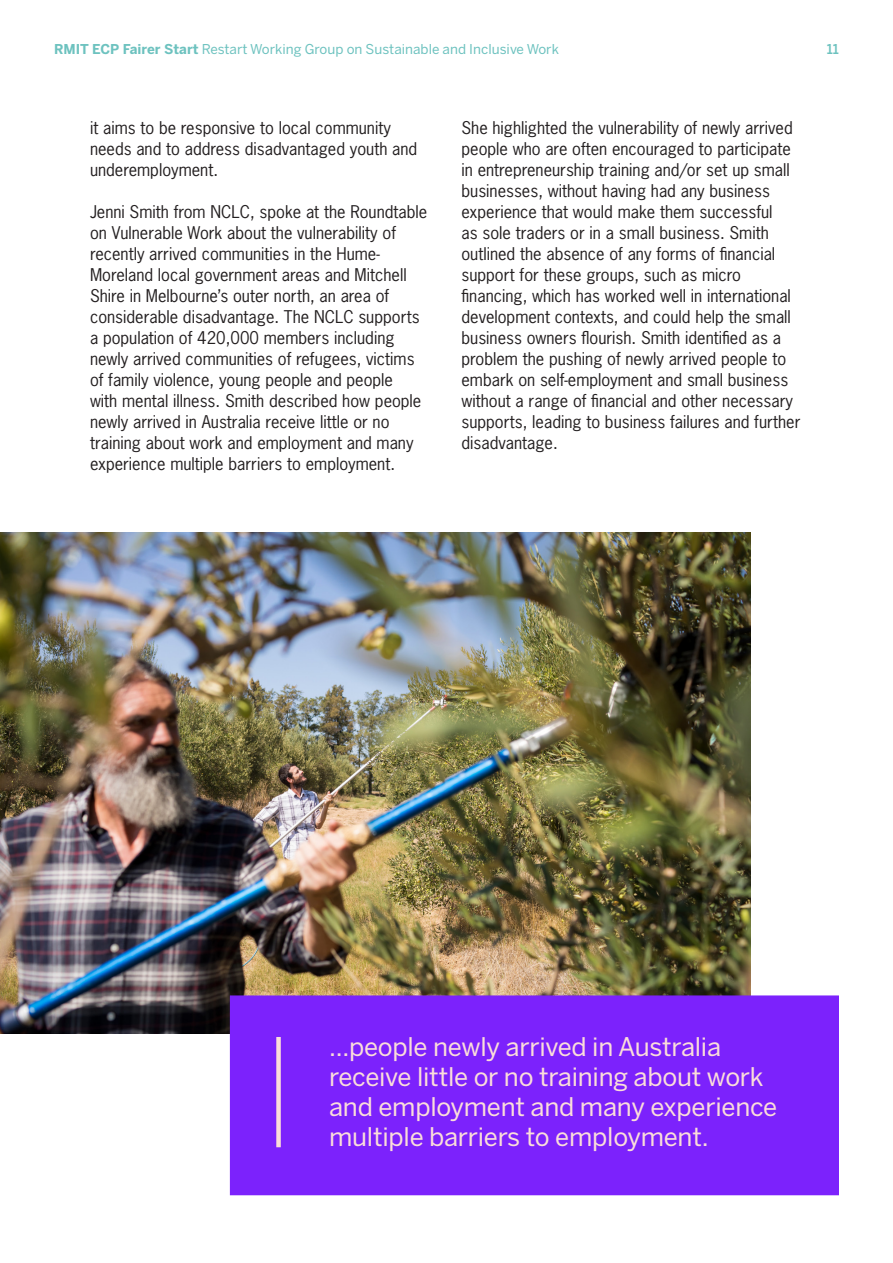
<style>
.page{position:relative;width:893px;height:1263px;background:#fff}
.page>*{position:absolute;margin:0;border:0;box-sizing:border-box;transform-origin:0 0}
.body_text{font:25.5px/30px "Benton Sans";letter-spacing:-.01em;color:#fbddda}
.t1{font:16.5px/21px "News Gothic Std";color:#231f20}
.t2{font:13.5px "Benton Sans";color:#6dc2bf}
.t3{font:500 13.5px "Benton Sans";color:#6dc2bf}
.s1{font-weight:700}
</style>
<div class="page">
<img style="left:0;top:533px;width:751px;height:500px">
<div style="left:230px;top:995px;width:609px;height:200px;background:#7c22fc;border:2px solid #7c22fc"></div>
<div style="left:276px;top:1037px;width:5px;height:110px;background:#fbddda"></div>
<p class="t2" style="left:54px;top:41px;width:506px"><span class="s1">RMIT ECP Fairer Start</span> Restart Working Group on Sustainable and Inclusive Work</p>
<p class="t3" style="left:827px;top:41px;width:14px">11</p>
<p class="t1" style="left:90px;top:117px;width:329px">it aims to be responsive to local community needs and to address disadvantaged youth and underemployment.</p>
<p class="t1" style="left:90px;top:201px;width:339px">Jenni Smith from NCLC, spoke at the Roundtable on Vulnerable Work about the vulnerability of recently arrived communities in the Hume-Moreland local government areas and Mitchell Shire in Melbourne’s outer north, an area of considerable disadvantage. The NCLC supports a population of 420,000 members including newly arrived communities of refugees, victims of family violence, young people and people<br>with mental illness. Smith described how people newly arrived in Australia receive little or no training about work and employment and many experience multiple barriers to employment.</p>
<p class="t1" style="left:461px;top:117px;width:340px">She highlighted the vulnerability of newly arrived people who are often encouraged to participate in entrepreneurship training and/or set up small businesses, without having had any business experience that would make them successful<br>as sole traders or in a small business. Smith outlined the absence of any forms of financial support for these groups, such as micro financing, which has worked well in international development contexts, and could help the small business owners flourish. Smith identified as a problem the pushing of newly arrived people to embark on self-employment and small business without a range of financial and other necessary supports, leading to business failures and further disadvantage.</p>
<p class="body_text" style="left:329px;top:1031px;width:450px">...people newly arrived in Australia receive little or no training about work and employment and many experience multiple barriers to employment.</p>
</div>
